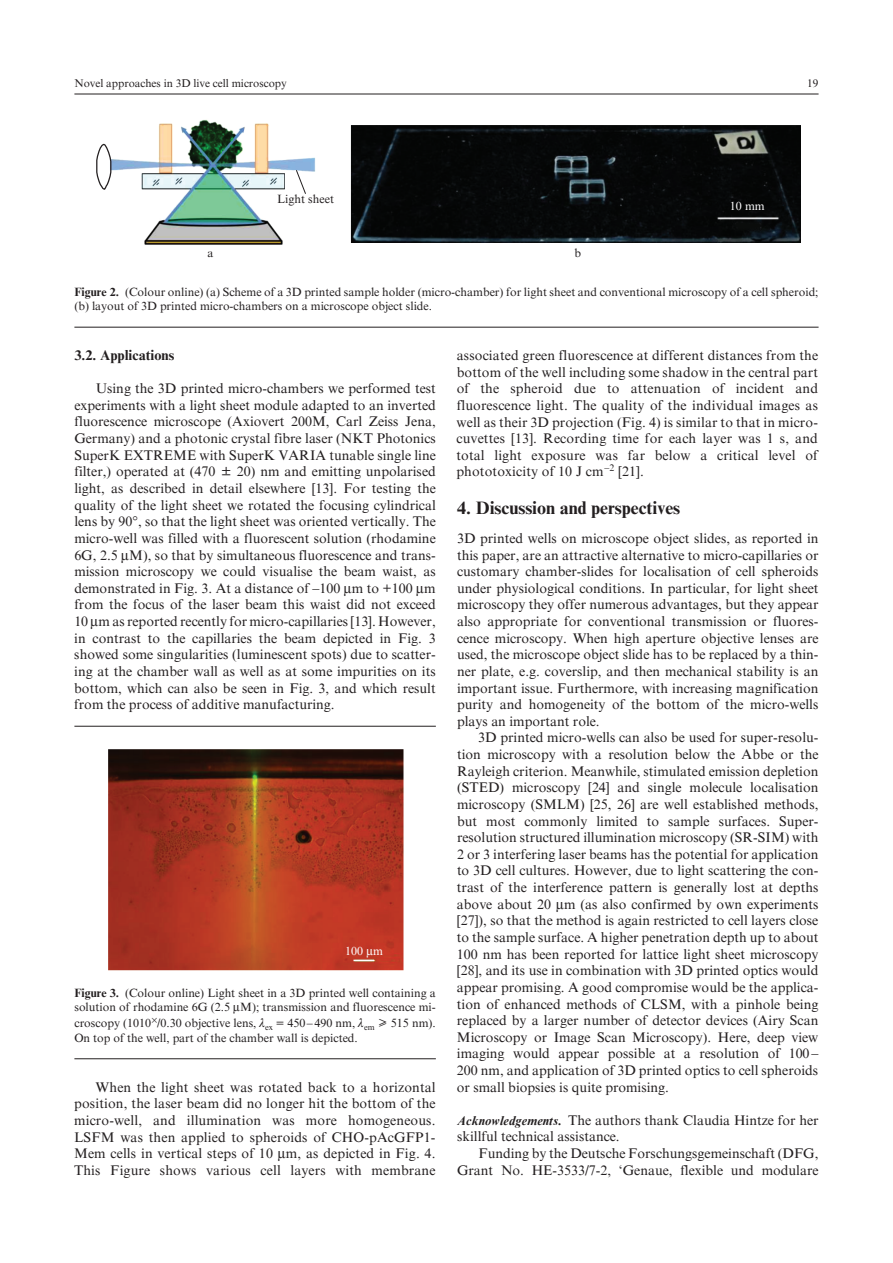
<style>
.page{position:relative;width:893px;height:1263px;background:#fff}
.page>*{position:absolute;margin:0;border:0;box-sizing:border-box;transform-origin:0 0}
.t1{font:700 18px "Times QE";color:#231f20}
.t2{font:700 14.25px "Times QE";color:#231f20}
.t3{font:13.95px/16.6px "Times QE";color:#231f20;text-align:justify}
.t4{font:12px/14.2px "Times QE";color:#231f20}
.t5{font:12px "Times QE";letter-spacing:.005em;color:#fff}
.t6{font:11.25px "Times QE";color:#231f20}
.s1{font-weight:700}
.s2{font-family:"Times QE Bold Inclined";font-size:12.75px}
</style>
<div class="page">
<hr style="left:74px;top:94px;width:745px;height:1px;background:#231f20">
<hr style="left:74px;top:327px;width:745px;height:1px;background:#231f20">
<img style="left:112px;top:120px;width:204px;height:125px">
<img style="left:351px;top:125px;width:450px;height:117px">
<svg style="left:296px;top:169px;width:10px;height:26px"></svg>
<svg style="left:96px;top:143px;width:16px;height:47px"></svg>
<hr style="left:74px;top:726px;width:362px;height:1px;background:#231f20">
<hr style="left:74px;top:1058px;width:362px;height:1px;background:#231f20">
<img style="left:108px;top:749px;width:296px;height:222px">
<svg style="left:353px;top:949px;width:21px;height:12px"></svg>
<p class="t6" style="left:74px;top:77px;width:214px">Novel approaches in 3D live cell microscopy</p>
<p class="t6" style="left:807px;top:77px;width:13px">19</p>
<p class="t4" style="left:277px;top:192px;width:59px">Light sheet</p>
<p class="t5" style="left:730px;top:200px;width:36px">10 mm</p>
<p class="t4" style="left:207px;top:246px;width:7px">a</p>
<p class="t4" style="left:574px;top:246px;width:8px">b</p>
<p class="t4" style="left:74px;top:285px;width:746px"><span class="s1">Figure 2.</span> (Colour online) (a) Scheme of a 3D printed sample holder (micro-chamber) for light sheet and conventional microscopy of a cell spheroid; (b) layout of 3D printed micro-chambers on a microscope object slide.</p>
<p class="t2" style="left:74px;top:347px;width:101px">3.2. Applications</p>
<p class="t3" style="left:74px;top:380px;width:363px;text-indent:21px">Using the 3D printed micro-chambers we performed test experiments with a light sheet module adapted to an inverted fluorescence microscope (Axiovert 200M, Carl Zeiss Jena, Germany) and a photonic crystal fibre laser (NKT Photonics SuperK EXTREME with SuperK VARIA tunable single line filter,) operated at (470</p>
<p class="t3" style="left:74px;top:463px;width:363px;text-indent:163px">20) nm and emitting unpolarised light, as described in detail elsewhere [13]. For testing the quality of the light sheet we rotated the focusing cylindrical lens by 90°, so that the light sheet was oriented vertically. The micro-well was filled with a fluorescent solution (rhodamine 6G, 2.5 M), so that by simultaneous fluorescence and trans&shy;mission microscopy we could visualise the beam waist, as demonstrated in Fig. 3. At a distance of –100 m to +100 m from the focus of the laser beam this waist did not exceed 10 m as reported recently for micro-capillaries [13]. However, in contrast to the capillaries the beam depicted in Fig. 3 showed some singularities (luminescent spots) due to scatter&shy;ing at the chamber wall as well as at some impurities on its bottom, which can also be seen in Fig. 3, and which result from the process of additive manufacturing.</p>
<p class="t5" style="left:345px;top:944px;width:40px">100 m</p>
<p class="t4" style="left:74px;top:985px;width:363px"><span class="s1">Figure 3.</span> (Colour online) Light sheet in a 3D printed well containing a solution of rhodamine 6G (2.5 M); transmission and fluorescence mi-</p>
<p class="t4" style="left:74px;top:1016px;width:302px">croscopy (1010 /0.30 objective lens, ●<sub>ex</sub> = 450–490 nm, ●<sub>em</sub></p>
<p class="t4" style="left:391px;top:1016px;width:46px">515 nm).</p>
<p class="t4" style="left:74px;top:1030px;width:285px">On top of the well, part of the chamber wall is depicted.</p>
<p class="t3" style="left:74px;top:1079px;width:363px;text-indent:22px">When the light sheet was rotated back to a horizontal position, the laser beam did no longer hit the bottom of the micro-well, and illumination was more homogeneous.<br>LSFM was then applied to spheroids of CHO-pAcGFP1- Mem cells in vertical steps of 10 m, as depicted in Fig. 4.<br>This Figure shows various cell layers with membrane</p>
<p class="t3" style="left:456px;top:347px;width:363px">associated green fluorescence at different distances from the bottom of the well including some shadow in the central part of the spheroid due to attenuation of incident and fluorescence light. The quality of the individual images as well as their 3D projection (Fig. 4) is similar to that in micro&shy;cuvettes [13]. Recording time for each layer was 1 s, and total light exposure was far below a critical level of phototoxicity of 10 J cm<sup>–2</sup> [21].</p>
<p class="t1" style="left:457px;top:498px;width:225px">4. Discussion and perspectives</p>
<p class="t3" style="left:457px;top:530px;width:363px">3D printed wells on microscope object slides, as reported in this paper, are an attractive alternative to micro-capillaries or customary chamber-slides for localisation of cell spheroids under physiological conditions. In particular, for light sheet microscopy they offer numerous advantages, but they appear also appropriate for conventional transmission or fluores&shy;cence microscopy. When high aperture objective lenses are used, the microscope object slide has to be replaced by a thin&shy;ner plate, e.g. coverslip, and then mechanical stability is an important issue. Furthermore, with increasing magnification purity and homogeneity of the bottom of the micro-wells plays an important role.</p>
<p class="t3" style="left:457px;top:729px;width:363px;text-indent:21px">3D printed micro-wells can also be used for super-resolu&shy;tion microscopy with a resolution below the Abbe or the Rayleigh criterion. Meanwhile, stimulated emission depletion (STED) microscopy [24] and single molecule localisation microscopy (SMLM) [25, 26] are well established methods, but most commonly limited to sample surfaces. Super&shy;resolution structured illumination microscopy (SR-SIM) with 2 or 3 interfering laser beams has the potential for application to 3D cell cultures. However, due to light scattering the con&shy;trast of the interference pattern is generally lost at depths above about 20 m (as also confirmed by own experiments [27]), so that the method is again restricted to cell layers close to the sample surface. A higher penetration depth up to about 100 nm has been reported for lattice light sheet microscopy [28], and its use in combination with 3D printed optics would appear promising. A good compromise would be the applica&shy;tion of enhanced methods of CLSM, with a pinhole being replaced by a larger number of detector devices (Airy Scan Microscopy or Image Scan Microscopy). Here, deep view imaging would appear possible at a resolution of 100– 200 nm, and application of 3D printed optics to cell spheroids or small biopsies is quite promising.</p>
<p class="t3" style="left:457px;top:1112px;width:363px"><span class="s2">Acknowledgements.</span> The authors thank Claudia Hintze for her skillful technical assistance.</p>
<p class="t3" style="left:457px;top:1145px;width:363px;text-align:right">Funding by the Deutsche Forschungsgemeinschaft (DFG,<br>Grant No. HE-3533/7-2, ‘Genaue, flexible und modulare</p>
</div>
